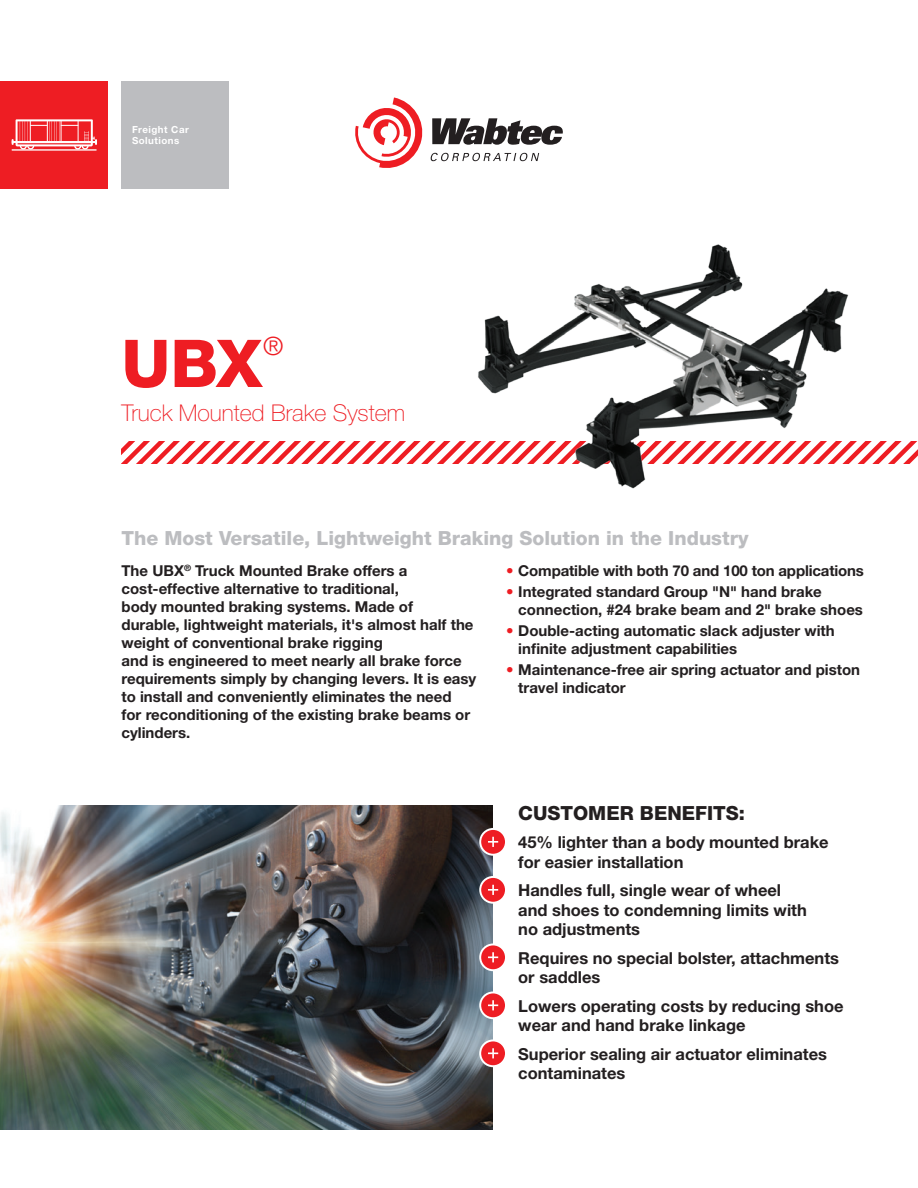
<style>
.page{position:relative;width:918px;height:1188px;background:#fff}
.page>*{position:absolute;margin:0;border:0;box-sizing:border-box;transform-origin:0 0}
.t1{font:800 66px "Helvetica Neue LT Std";color:#ee1d23}
.t2{font:300 25.35px "Helvetica Neue LT Std";color:#ee1d23}
.t3{font:100 23.1px "Helvetica Neue LT Std";color:#ee1d23}
.t4{font:800 19.5px "Helvetica Neue LT Std";color:#bcbdc0}
.t5{font:800 19.5px "Helvetica Neue LT Std";color:#231f20}
.t6{font:700 16.5px/19.5px "Helvetica Neue LT Std";color:#231f20}
.t7{font:700 15px/18px "Helvetica Neue LT Std";color:#231f20}
.t8{font:700 9.75px/11.2px "Helvetica Neue LT Std";letter-spacing:.05em;color:#fff}
.s1{color:#ee1d23}
</style>
<div class="page">
<div style="left:0;top:81px;width:108px;height:108px;background:#ee1d23"></div>
<div style="left:122px;top:81px;width:108px;height:108px;background:#bcbdc0"></div>
<svg style="left:355px;top:97px;width:208px;height:71px"></svg>
<svg style="left:122px;top:441px;width:796px;height:23px"></svg>
<img style="left:0;top:806px;width:492px;height:324px">
<svg style="left:480px;top:829px;width:26px;height:26px"></svg>
<div style="left:479px;top:828px;width:28px;height:28px;border:2px solid #fff;border-radius:50%"></div>
<svg style="left:488px;top:837px;width:10px;height:10px"></svg>
<svg style="left:480px;top:877px;width:26px;height:26px"></svg>
<div style="left:479px;top:876px;width:28px;height:28px;border:2px solid #fff;border-radius:50%"></div>
<svg style="left:488px;top:885px;width:10px;height:10px"></svg>
<svg style="left:480px;top:944px;width:26px;height:26px"></svg>
<div style="left:479px;top:943px;width:28px;height:28px;border:2px solid #fff;border-radius:50%"></div>
<svg style="left:488px;top:952px;width:10px;height:10px"></svg>
<svg style="left:480px;top:992px;width:26px;height:26px"></svg>
<div style="left:479px;top:991px;width:28px;height:28px;border:2px solid #fff;border-radius:50%"></div>
<svg style="left:488px;top:1000px;width:10px;height:10px"></svg>
<svg style="left:480px;top:1040px;width:26px;height:26px"></svg>
<div style="left:479px;top:1039px;width:28px;height:28px;border:2px solid #fff;border-radius:50%"></div>
<svg style="left:488px;top:1048px;width:10px;height:10px"></svg>
<img style="left:464px;top:244px;width:399px;height:245px">
<hr style="left:12px;top:149px;width:85px;height:2px;background:#fff">
<svg style="left:12px;top:119px;width:85px;height:30px"></svg>
<p class="t8" style="left:132px;top:124px;width:58px">Freight Car<br>Solutions</p>
<h1 class="t1" style="left:122px;top:324px;width:142px">UBX</h1>
<h2 class="t2" style="left:263px;top:330px;width:22px">®</h2>
<h3 class="t3" style="left:122px;top:400px;width:285px">Truck Mounted Brake System</h3>
<h3 class="t4" style="left:122px;top:526px;width:629px">The Most Versatile, Lightweight Braking Solution in the Industry</h3>
<p class="t7" style="left:122px;top:562px;width:356px">The UBX<sup>®</sup> Truck Mounted Brake offers a cost-effective alternative to traditional,<br>body mounted braking systems. Made of<br>durable, lightweight materials, it's almost half the weight of conventional brake rigging<br>and is engineered to meet nearly all brake force requirements simply by changing levers. It is easy to install and conveniently eliminates the need<br>for reconditioning of the existing brake beams or cylinders.</p>
<p class="t7" style="left:506px;top:562px;width:359px"><span class="s1">•</span> Compatible with both 70 and 100 ton applications</p>
<p class="t7" style="left:518px;top:583px;width:346px;text-indent:-12px"><span class="s1">•</span> Integrated standard Group "N" hand brake connection, #24 brake beam and 2" brake shoes</p>
<p class="t7" style="left:518px;top:622px;width:318px;text-indent:-12px"><span class="s1">•</span> Double-acting automatic slack adjuster with infinite adjustment capabilities</p>
<p class="t7" style="left:518px;top:661px;width:343px;text-indent:-12px"><span class="s1">•</span> Maintenance-free air spring actuator and piston travel indicator</p>
<h3 class="t5" style="left:518px;top:801px;width:228px">CUSTOMER BENEFITS:</h3>
<p class="t6" style="left:518px;top:832px;width:312px">45% lighter than a body mounted brake for easier installation</p>
<p class="t6" style="left:518px;top:880px;width:290px">Handles full, single wear of wheel and shoes to condemning limits with no adjustments</p>
<p class="t6" style="left:518px;top:948px;width:322px">Requires no special bolster, attachments or saddles</p>
<p class="t6" style="left:518px;top:996px;width:327px">Lowers operating costs by reducing shoe wear and hand brake linkage</p>
<p class="t6" style="left:518px;top:1044px;width:310px">Superior sealing air actuator eliminates contaminates</p>
</div>
